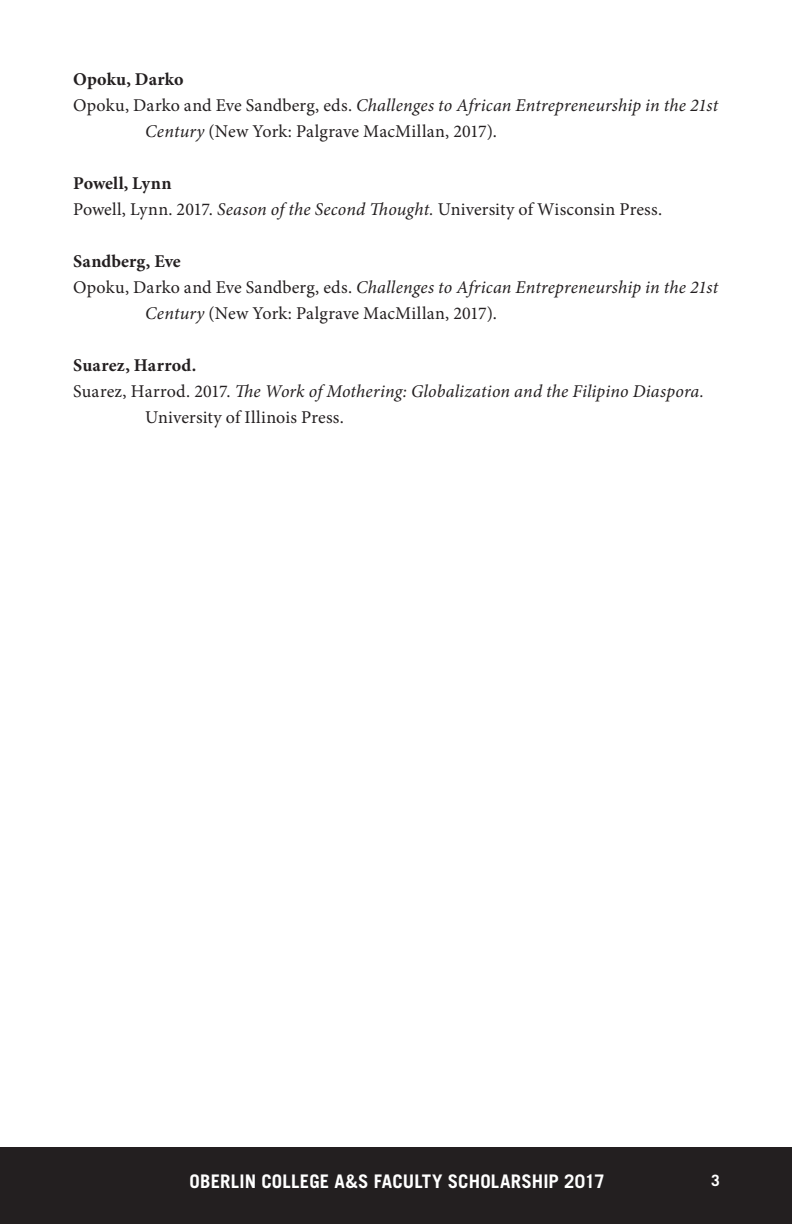
<style>
.page{position:relative;width:792px;height:1224px;background:#fff}
.page>*{position:absolute;margin:0;border:0;box-sizing:border-box;transform-origin:0 0}
.t1{font:700 18.8px "Trade Gothic LT Std";letter-spacing:.01em;color:#fff}
.indent{font:18px/26px "Minion Pro";letter-spacing:.005em;color:#231f20}
.indent-2{font:italic 18px/26px "Minion Pro";letter-spacing:.005em;color:#231f20}
.indent-3{font:700 18px "Minion Pro";letter-spacing:.01em;color:#231f20}
.t2{font:700 15.6px "Trade Gothic LT Std";color:#fff}
.s1{font-style:italic}
.s2{font-style:normal}
</style>
<div class="page">
<div style="left:0;top:1147px;width:792px;height:77px;background:#231f20"></div>
<p class="indent-3" style="left:73px;top:67px;width:112px">Opoku, Darko</p>
<p class="indent" style="left:145px;top:92px;width:575px;text-indent:-72px">Opoku, Darko and Eve Sandberg, eds. <span class="s1">Challenges to African Entrepreneurship in the 21st<br>Century</span> (New York: Palgrave MacMillan, 2017).</p>
<p class="indent-3" style="left:73px;top:171px;width:100px">Powell, Lynn</p>
<p class="indent" style="left:73px;top:196px;width:590px">Powell, Lynn. 2017. <span class="s1">Season of the Second Thought.</span> University of Wisconsin Press.</p>
<p class="indent-3" style="left:73px;top:249px;width:109px">Sandberg, Eve</p>
<p class="indent" style="left:145px;top:274px;width:575px;text-indent:-72px">Opoku, Darko and Eve Sandberg, eds. <span class="s1">Challenges to African Entrepreneurship in the 21st<br>Century</span> (New York: Palgrave MacMillan, 2017).</p>
<p class="indent-3" style="left:73px;top:353px;width:125px">Suarez, Harrod.</p>
<p class="indent-2" style="left:145px;top:378px;width:560px;text-indent:-72px"><span class="s2">Suarez, Harrod. 2017.</span> The Work of Mothering: Globalization and the Filipino Diaspora.<br><span class="s2">University of Illinois Press.</span></p>
<p class="t1" style="left:190px;top:1170px;width:417px">OBERLIN COLLEGE A&amp;S FACULTY SCHOLARSHIP 2017</p>
<p class="t2" style="left:711px;top:1171px;width:10px">3</p>
</div>
